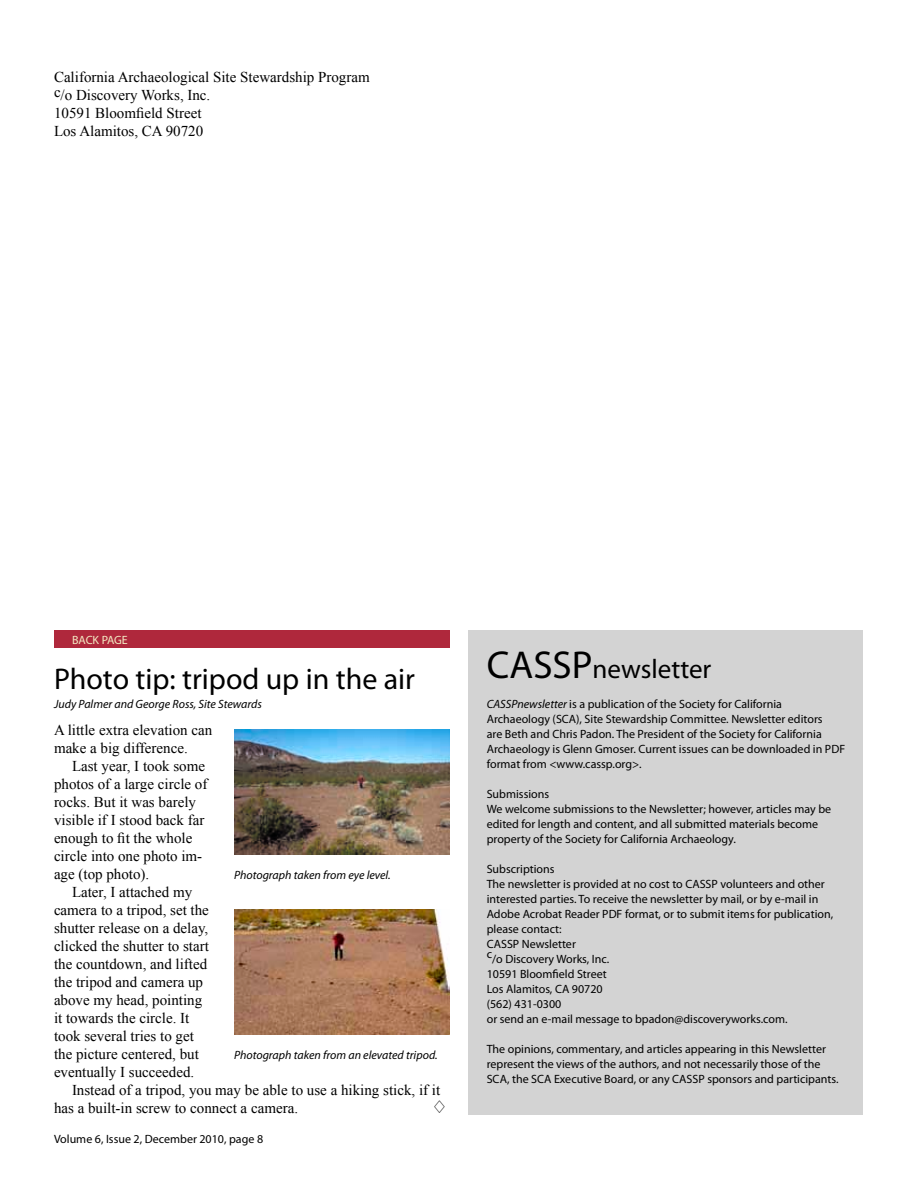
<style>
.page{position:relative;width:918px;height:1188px;background:#fff}
.page>*{position:absolute;margin:0;border:0;box-sizing:border-box;transform-origin:0 0}
.t1{font:30px "Myriad Pro";color:#000}
.t2{font:27px "Myriad Pro";color:#000}
.t3{font:18px "Arial Unicode MS";color:#000}
.t4{font:15px/18px "Times New Roman";color:#000}
.t5{font:12px/15px "Myriad Pro";color:#000}
.t6{font:italic 12px "Myriad Pro";color:#000}
.t7{font:12px "Myriad Pro";letter-spacing:-.005em;color:#f2eac3}
.s1{font-size:39px}
.s2{font-style:italic}
</style>
<div class="page">
<div style="left:469px;top:631px;width:394px;height:484px;background:#d3d3d3"></div>
<div style="left:54px;top:630px;width:396px;height:18px;background:#af283c"></div>
<img style="left:234px;top:729px;width:216px;height:126px">
<img style="left:234px;top:909px;width:216px;height:126px">
<p class="t4" style="left:54px;top:68px;width:317px">California Archaeological Site Stewardship Program c/o Discovery Works, Inc.<br>10591 Bloomfield Street<br>Los Alamitos, CA 90720</p>
<p class="t7" style="left:72px;top:632px;width:57px">BACK PAGE</p>
<h1 class="t1" style="left:54px;top:660px;width:363px">Photo tip: tripod up in the air</h1>
<p class="t4" style="left:54px;top:721px;width:160px">A little extra elevation can make a big difference.</p>
<p class="t4" style="left:54px;top:757px;width:155px;text-indent:18px">Last year, I took some photos of a large circle of rocks. But it was barely visible if I stood back far enough to fit the whole circle into one photo im&shy;age (top photo).</p>
<p class="t4" style="left:72px;top:883px;width:122px">Later, I attached my</p>
<p class="t4" style="left:54px;top:901px;width:156px">camera to a tripod, set the</p>
<p class="t4" style="left:54px;top:919px;width:156px">shutter release on a delay,</p>
<p class="t4" style="left:54px;top:937px;width:156px">clicked the shutter to start</p>
<p class="t4" style="left:54px;top:955px;width:155px">the countdown, and lifted</p>
<p class="t4" style="left:54px;top:973px;width:151px">the tripod and camera up</p>
<p class="t4" style="left:54px;top:991px;width:150px">above my head, pointing</p>
<p class="t4" style="left:54px;top:1009px;width:137px">it towards the circle. It</p>
<p class="t4" style="left:54px;top:1027px;width:141px">took several tries to get</p>
<p class="t4" style="left:54px;top:1045px;width:146px">the picture centered, but</p>
<p class="t4" style="left:54px;top:1063px;width:142px">eventually I succeeded.</p>
<p class="t4" style="left:72px;top:1081px;width:370px">Instead of a tripod, you may be able to use a hiking stick, if it</p>
<p class="t4" style="left:54px;top:1099px;width:246px">has a built-in screw to connect a camera.</p>
<h3 class="t3" style="left:433px;top:1093px;width:14px">♢</h3>
<p class="t6" style="left:54px;top:697px;width:209px">Judy Palmer and George Ross, Site Stewards</p>
<p class="t6" style="left:234px;top:868px;width:158px">Photograph taken from eye level.</p>
<p class="t6" style="left:234px;top:1048px;width:205px">Photograph taken from an elevated tripod.</p>
<p class="t5" style="left:54px;top:1131px;width:211px">Volume 6, Issue 2, December 2010, page 8</p>
<h2 class="t2" style="left:487px;top:652px;width:226px"><span class="s1">CASSP</span>newsletter</h2>
<p class="t5" style="left:487px;top:696px;width:360px"><span class="s2">CASSPnewsletter</span> is a publication of the Society for California Archaeology (SCA), Site Stewardship Committee. Newsletter editors<br>are Beth and Chris Padon. The President of the Society for California Archaeology is Glenn Gmoser. Current issues can be downloaded in PDF format from &lt;www.cassp.org&gt;.</p>
<p class="t5" style="left:487px;top:786px;width:346px">Submissions<br>We welcome submissions to the Newsletter; however, articles may be edited for length and content, and all submitted materials become property of the Society for California Archaeology.</p>
<p class="t5" style="left:487px;top:861px;width:348px">Subscriptions<br>The newsletter is provided at no cost to CASSP volunteers and other interested parties. To receive the newsletter by mail, or by e-mail in Adobe Acrobat Reader PDF format, or to submit items for publication, please contact:<br>CASSP Newsletter</p>
<p class="t5" style="left:487px;top:946px;width:7px">c</p>
<p class="t5" style="left:487px;top:951px;width:302px;text-indent:5px">/o Discovery Works, Inc.<br>10591 Bloomfield Street<br>Los Alamitos, CA 90720<br>(562) 431-0300<br>or send an e-mail message to bpadon@discoveryworks.com.</p>
<p class="t5" style="left:487px;top:1041px;width:353px">The opinions, commentary, and articles appearing in this Newsletter represent the views of the authors, and not necessarily those of the<br>SCA, the SCA Executive Board, or any CASSP sponsors and participants.</p>
</div>
